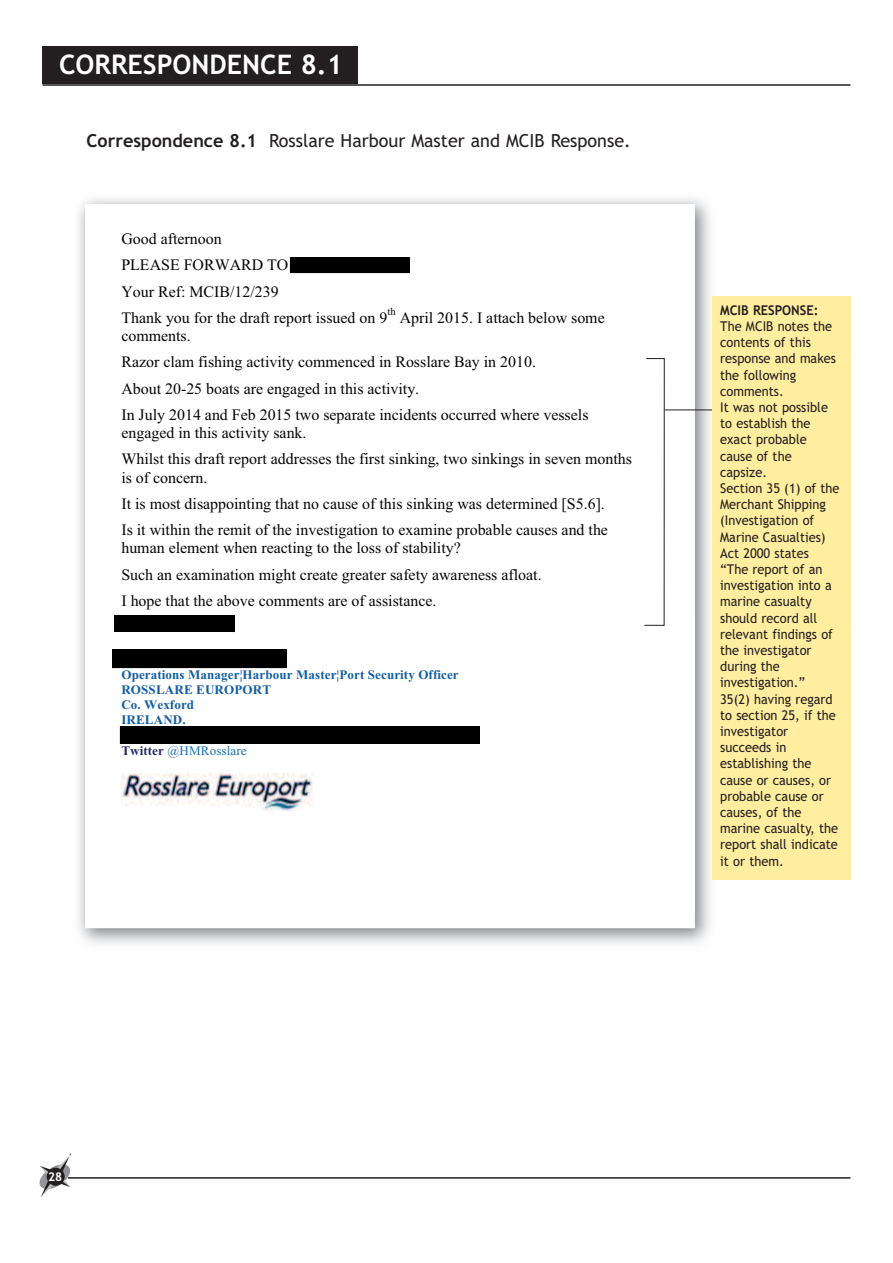
<style>
.page{position:relative;width:893px;height:1263px;background:#fff}
.page>*{position:absolute;margin:0;border:0;box-sizing:border-box;transform-origin:0 0}
.t1{font:700 27px "Trebuchet MS";color:#fff}
.t2{font:18px "Trebuchet MS";color:#231f20}
.t3{font:15.9px/26.2px "Times New Roman";color:#040503}
.t4{font:13.5px/16.2px "Trebuchet MS";color:#231f20;scale:.95 1}
.t5{font:700 13.5px "Trebuchet MS";color:#231f20;scale:.95 1}
.t6{font:700 13.05px/15.3px "Times New Roman";letter-spacing:.01em;color:#125da4}
.t7{font:13.05px "Times New Roman";letter-spacing:.005em;color:#1270b9}
.t8{font:700 12px "Trebuchet MS";color:#fff}
.t9{font:10.5px "Times New Roman";color:#040503}
.s1{font-weight:700}
.s2{font-weight:700;color:#262a65}
</style>
<div class="page">
<div style="left:43px;top:46px;width:315px;height:37px;background:#231f20"></div>
<hr style="left:43px;top:84px;width:807px;height:2px;background:#231f20">
<hr style="left:68px;top:1177px;width:782px;height:2px;background:#231f20">
<svg style="left:39px;top:1153px;width:33px;height:44px"></svg>
<div style="left:47px;top:1168px;width:18px;height:18px;background:#231f20;border-radius:50%"></div>
<img style="left:78px;top:198px;width:634px;height:746px">
<svg style="left:85px;top:204px;width:610px;height:724px"></svg>
<img style="left:121px;top:773px;width:192px;height:38px">
<svg style="left:474px;top:611px;width:221px;height:306px"></svg>
<hr style="left:665px;top:410px;width:68px;height:1px;background:#231f20">
<div style="left:712px;top:296px;width:138px;height:584px;background:#ffeda0"></div>
<svg style="left:644px;top:358px;width:21px;height:268px"></svg>
<div style="left:290px;top:257px;width:119px;height:16px;background:#000"></div>
<div style="left:114px;top:615px;width:121px;height:17px;background:#000"></div>
<div style="left:113px;top:650px;width:174px;height:18px;background:#000"></div>
<div style="left:120px;top:726px;width:360px;height:17px;background:#000"></div>
<h1 class="t1" style="left:59px;top:49px;width:285px">CORRESPONDENCE 8.1</h1>
<p class="t2" style="left:87px;top:130px;width:546px"><span class="s1">Correspondence 8.1</span> Rosslare Harbour Master and MCIB Response.</p>
<p class="t3" style="left:121px;top:225px;width:268px">Good afternoon<br>PLEASE FORWARD TO<br>Your Ref: MCIB/12/239<br>Thank you for the draft report issued on 9</p>
<p class="t9" style="left:387px;top:305px;width:10px">th</p>
<p class="t3" style="left:400px;top:304px;width:207px">April 2015. I attach below some</p>
<p class="t3" style="left:121px;top:322px;width:469px">comments.<br>Razor clam fishing activity commenced in Rosslare Bay in 2010.<br>About 20-25 boats are engaged in this activity.<br>In July 2014 and Feb 2015 two separate incidents occurred where vessels</p>
<p class="t3" style="left:121px;top:420px;width:512px">engaged in this activity sank.<br>Whilst this draft report addresses the first sinking, two sinkings in seven months</p>
<p class="t3" style="left:121px;top:464px;width:488px">is of concern.<br>It is most disappointing that no cause of this sinking was determined [S5.6].<br>Is it within the remit of the investigation to examine probable causes and the</p>
<p class="t3" style="left:121px;top:535px;width:422px">human element when reacting to the loss of stability?<br>Such an examination might create greater safety awareness afloat.<br>I hope that the above comments are of assistance.</p>
<p class="t6" style="left:121px;top:666px;width:339px">Operations Manager¦Harbour Master¦Port Security Officer<br>ROSSLARE EUROPORT<br>Co. Wexford<br>IRELAND.</p>
<p class="t7" style="left:121px;top:742px;width:127px"><span class="s2">Twitter</span> @HMRosslare</p>
<p class="t5" style="left:720px;top:302px;width:105px">MCIB RESPONSE:</p>
<p class="t4" style="left:720px;top:318px;width:127px">The MCIB notes the contents of this response and makes the following comments.<br>It was not possible to establish the exact probable cause of the capsize.<br>Section 35 (1) of the<br>Merchant Shipping (Investigation of<br>Marine Casualties)<br>Act 2000 states “The report of an investigation into a marine casualty should record all relevant findings of the investigator during the investigation.”<br>35(2) having regard to section 25, if the investigator succeeds in establishing the cause or causes, or probable cause or causes, of the marine casualty, the report shall indicate it or them.</p>
<p class="t8" style="left:48px;top:1170px;width:16px">28</p>
</div>
